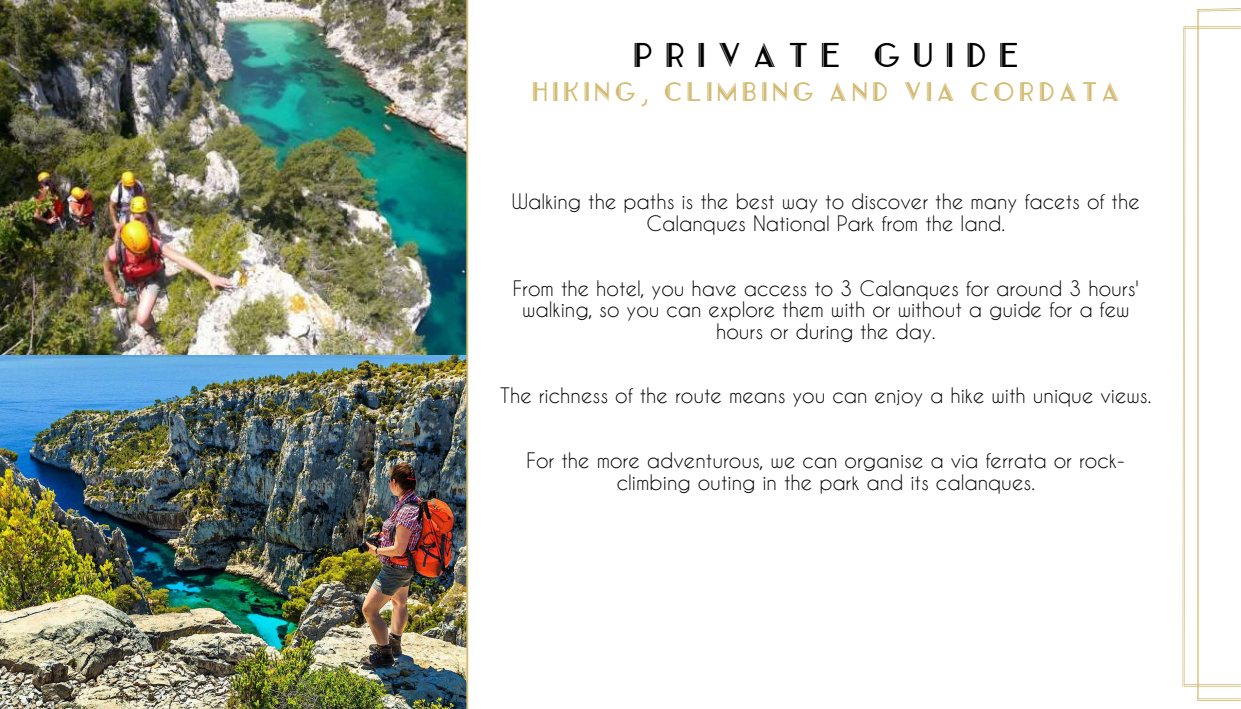
<style>
.page{position:relative;width:1241px;height:709px;background:#fff}
.page>*{position:absolute;margin:0;border:0;box-sizing:border-box;transform-origin:0 0}
.t1{font:34.38px "Cormier Double";letter-spacing:.35em;color:#000}
.t2{font:26.88px "Cormier Double";letter-spacing:.16em;color:#d4bb73}
.t3{font:20px/21.6px "Caviar Dreams";color:#000;text-align:center}
</style>
<div class="page">
<img style="left:0;top:0;width:466px;height:709px">
<hr style="left:466px;top:0;width:2px;height:709px;background:#d4bb73">
<svg style="left:1182px;top:8px;width:58px;height:693px"></svg>
<h1 class="t1" style="left:633px;top:36px;width:387px">PRIVATE GUIDE</h1>
<h2 class="t2" style="left:532px;top:77px;width:589px">HIKING, CLIMBING AND VIA CORDATA</h2>
<p class="t3" style="left:512px;top:190px;width:629px">Walking the paths is the best way to discover the many facets of the<br>Calanques National Park from the land.</p>
<p class="t3" style="left:513px;top:277px;width:627px">From the hotel, you have access to 3 Calanques for around 3 hours' walking, so you can explore them with or without a guide for a few hours or during the day.</p>
<p class="t3" style="left:500px;top:385px;width:652px">The richness of the route means you can enjoy a hike with unique views.</p>
<p class="t3" style="left:526px;top:449px;width:600px">For the more adventurous, we can organise a via ferrata or rock&shy;climbing outing in the park and its calanques.</p>
</div>
